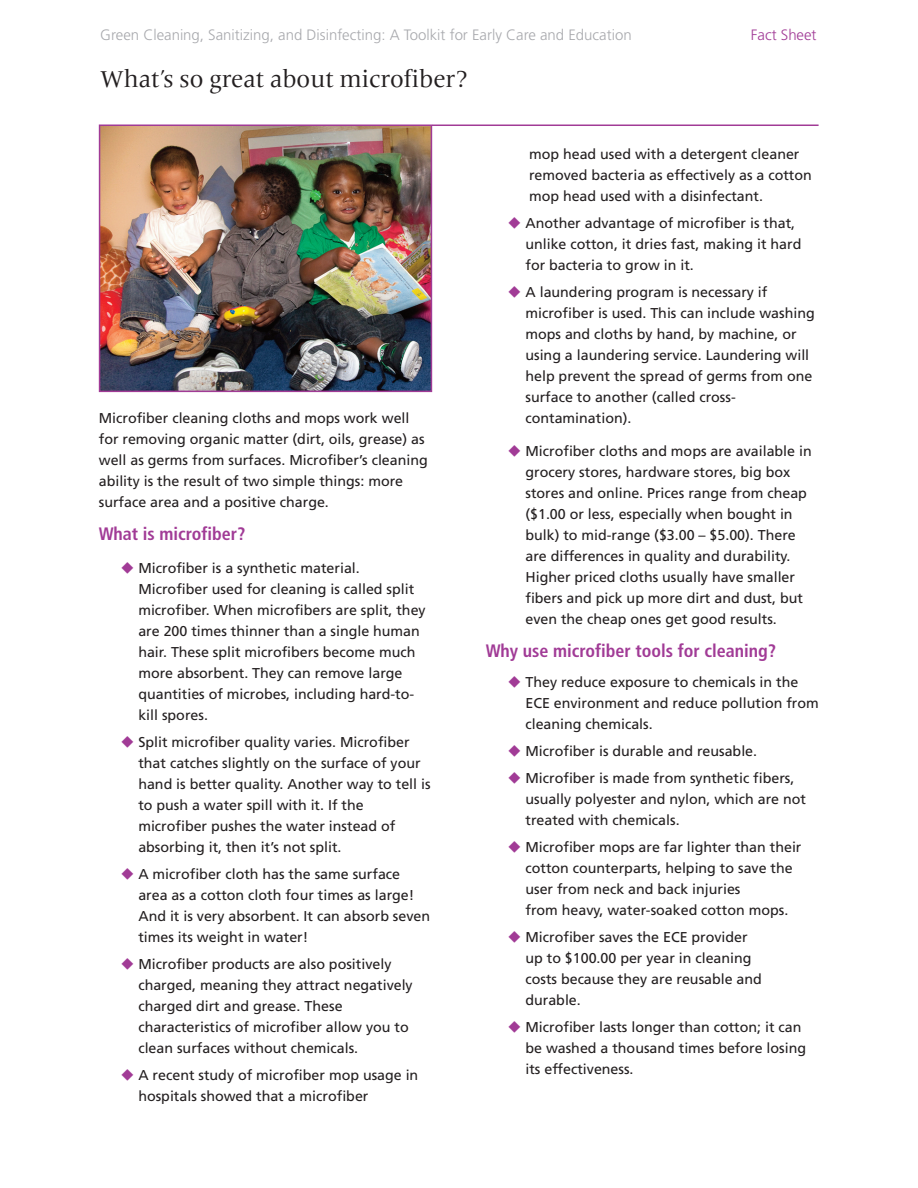
<style>
.page{position:relative;width:918px;height:1188px;background:#fff}
.page>*{position:absolute;margin:0;border:0;box-sizing:border-box;transform-origin:0 0}
.t1{font:24px "Frutiger Serif LT Pro";color:#231f20}
.t2{font:700 condensed 18px "Frutiger";color:#a13b96}
.t3{font:300 15px "Frutiger";color:#a8a9ad}
.t4{font:300 15px "Frutiger";color:#a13b96}
.t5{font:14.25px/21px "Frutiger";color:#231f20}
.s1{color:#a13b96}
</style>
<div class="page">
<hr style="left:432px;top:125px;width:387px;height:1px;background:#a13b96">
<img style="left:102px;top:127px;width:327px;height:262px">
<div style="left:99px;top:124px;width:333px;height:268px;border:2px solid #a13b96"></div>
<p class="t3" style="left:100px;top:28px;width:533px">Green Cleaning, Sanitizing, and Disinfecting: A Toolkit for Early Care and Education</p>
<p class="t4" style="left:751px;top:28px;width:67px">Fact Sheet</p>
<h1 class="t1" style="left:100px;top:71px;width:369px">What’s so great about microfiber?</h1>
<p class="t5" style="left:99px;top:409px;width:330px">Microfiber cleaning cloths and mops work well for removing organic matter (dirt, oils, grease) as well as germs from surfaces. Microfiber’s cleaning ability is the result of two simple things: more surface area and a positive charge.</p>
<p class="t2" style="left:99px;top:527px;width:148px">What is microfiber?</p>
<p class="t5" style="left:138px;top:559px;width:289px;text-indent:-18px"><span class="s1">◆</span> Microfiber is a synthetic material.<br>Microfiber used for cleaning is called split microfiber. When microfibers are split, they are 200 times thinner than a single human hair. These split microfibers become much more absorbent. They can remove large quantities of microbes, including hard-to&shy;kill spores.</p>
<p class="t5" style="left:138px;top:733px;width:294px;text-indent:-18px"><span class="s1">◆</span> Split microfiber quality varies. Microfiber that catches slightly on the surface of your hand is better quality. Another way to tell is to push a water spill with it. If the microfiber pushes the water instead of absorbing it, then it’s not split.</p>
<p class="t5" style="left:138px;top:865px;width:293px;text-indent:-18px"><span class="s1">◆</span> A microfiber cloth has the same surface area as a cotton cloth four times as large!<br>And it is very absorbent. It can absorb seven times its weight in water!</p>
<p class="t5" style="left:138px;top:955px;width:276px;text-indent:-18px"><span class="s1">◆</span> Microfiber products are also positively charged, meaning they attract negatively charged dirt and grease. These characteristics of microfiber allow you to clean surfaces without chemicals.</p>
<p class="t5" style="left:138px;top:1066px;width:281px;text-indent:-18px"><span class="s1">◆</span> A recent study of microfiber mop usage in hospitals showed that a microfiber</p>
<p class="t5" style="left:529px;top:145px;width:284px">mop head used with a detergent cleaner removed bacteria as effectively as a cotton mop head used with a disinfectant.</p>
<p class="t5" style="left:525px;top:214px;width:277px;text-indent:-18px"><span class="s1">◆</span> Another advantage of microfiber is that, unlike cotton, it dries fast, making it hard for bacteria to grow in it.</p>
<p class="t5" style="left:525px;top:283px;width:291px;text-indent:-18px"><span class="s1">◆</span> A laundering program is necessary if microfiber is used. This can include washing mops and cloths by hand, by machine, or using a laundering service. Laundering will help prevent the spread of germs from one surface to another (called cross&shy;contamination).</p>
<p class="t5" style="left:525px;top:442px;width:288px;text-indent:-18px"><span class="s1">◆</span> Microfiber cloths and mops are available in grocery stores, hardware stores, big box stores and online. Prices range from cheap ($1.00 or less, especially when bought in bulk) to mid-range ($3.00 – $5.00). There are differences in quality and durability.<br>Higher priced cloths usually have smaller fibers and pick up more dirt and dust, but even the cheap ones get good results.</p>
<p class="t2" style="left:486px;top:644px;width:292px">Why use microfiber tools for cleaning?</p>
<p class="t5" style="left:525px;top:673px;width:295px;text-indent:-18px"><span class="s1">◆</span> They reduce exposure to chemicals in the<br>ECE environment and reduce pollution from cleaning chemicals.</p>
<p class="t5" style="left:508px;top:742px;width:251px"><span class="s1">◆</span> Microfiber is durable and reusable.</p>
<p class="t5" style="left:525px;top:769px;width:282px;text-indent:-18px"><span class="s1">◆</span> Microfiber is made from synthetic fibers, usually polyester and nylon, which are not treated with chemicals.</p>
<p class="t5" style="left:525px;top:838px;width:278px;text-indent:-18px"><span class="s1">◆</span> Microfiber mops are far lighter than their cotton counterparts, helping to save the user from neck and back injuries<br>from heavy, water-soaked cotton mops.</p>
<p class="t5" style="left:525px;top:928px;width:238px;text-indent:-18px"><span class="s1">◆</span> Microfiber saves the ECE provider up to $100.00 per year in cleaning costs because they are reusable and durable.</p>
<p class="t5" style="left:525px;top:1018px;width:282px;text-indent:-18px"><span class="s1">◆</span> Microfiber lasts longer than cotton; it can be washed a thousand times before losing its effectiveness.</p>
</div>
